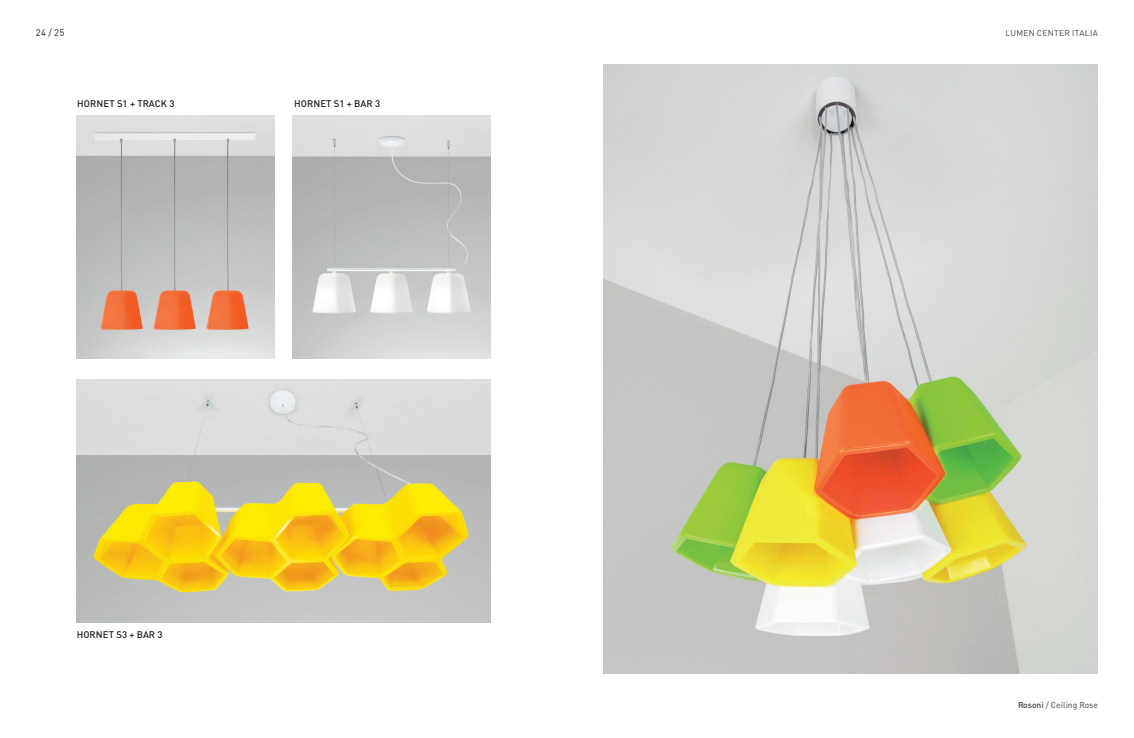
<style>
.page{position:relative;width:1134px;height:738px;background:#fff}
.page>*{position:absolute;margin:0;border:0;box-sizing:border-box;transform-origin:0 0}
.t1{font:500 9.5px "DIN Pro";letter-spacing:.01em;color:#231f20}
.n_pagina{font:9.5px "DIN Pro";color:#231f20}
.text_ita{font:500 8.5px "DIN Pro";color:#6c6d70}
.t2{font:8.3px "DIN Pro";letter-spacing:.035em;color:#3e3e3f}
.s1{color:#3e3e3f}
</style>
<div class="page">
<img style="left:603px;top:64px;width:495px;height:609px">
<img style="left:293px;top:115px;width:197px;height:243px">
<img style="left:77px;top:115px;width:197px;height:243px">
<img style="left:77px;top:379px;width:413px;height:243px">
<p class="n_pagina" style="left:36px;top:25px;width:30px">24 / 25</p>
<p class="t1" style="left:77px;top:96px;width:99px">HORNET S1 + TRACK 3</p>
<p class="t1" style="left:294px;top:96px;width:87px">HORNET S1 + BAR 3</p>
<p class="t1" style="left:77px;top:626px;width:87px">HORNET S3 + BAR 3</p>
<p class="t2" style="left:1005px;top:27px;width:94px">LUMEN CENTER ITALIA</p>
<p class="text_ita" style="left:1018px;top:697px;width:81px"><span class="s1">Rosoni</span> / Ceiling Rose</p>
</div>
